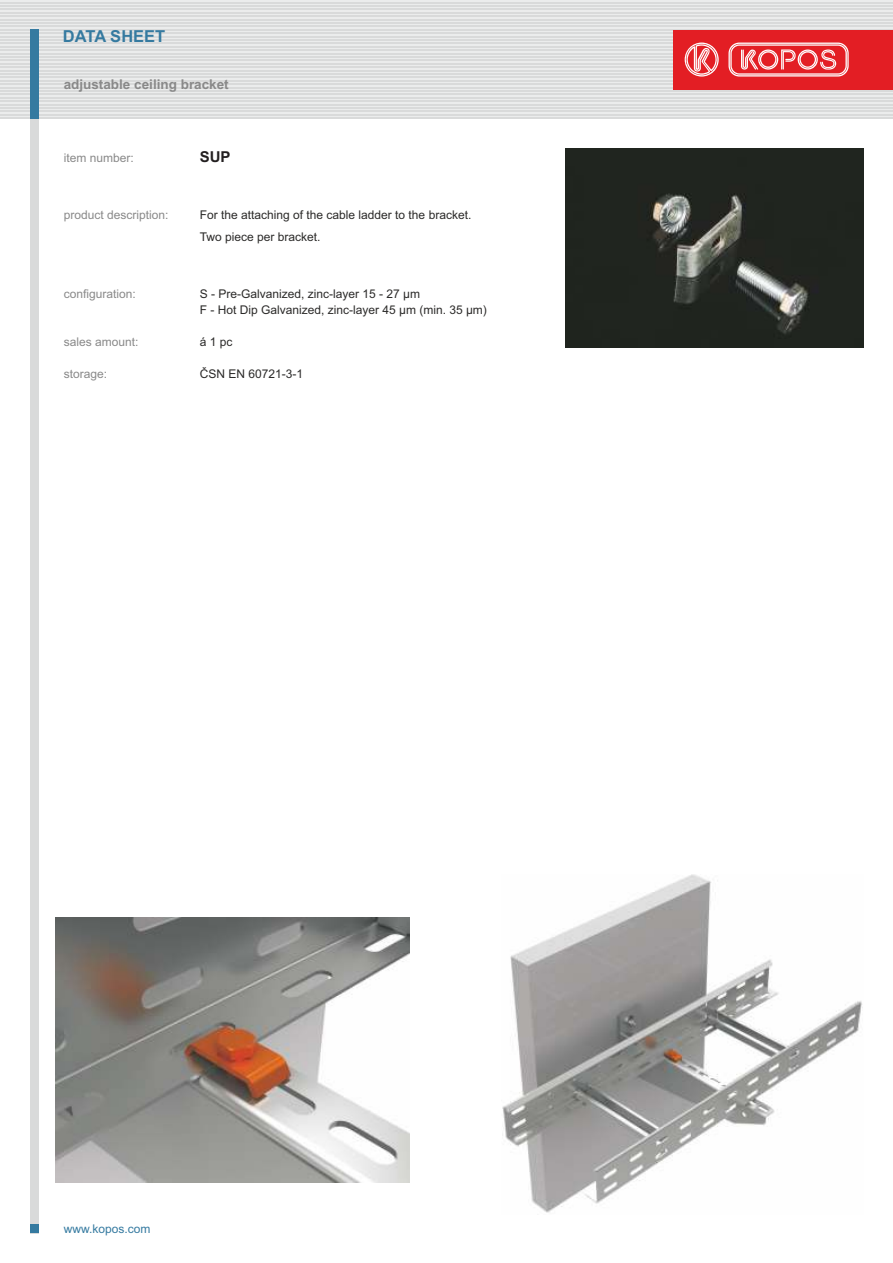
<style>
.page{position:relative;width:893px;height:1263px;background:#fff}
.page>*{position:absolute;margin:0;border:0;box-sizing:border-box;transform-origin:0 0}
.t1{font:700 16.5px "Arial";color:#357aa0}
.t2{font:700 15px "Arial";color:#231f20}
.t3{font:700 13.5px "Arial";color:#898989}
.t4{font:12px/16px "Arial";color:#2b2a29}
.t5{font:12px "Arial";color:#898989}
.t6{font:12px "Arial";color:#357aa0}
</style>
<div class="page">
<img style="left:566px;top:149px;width:297px;height:198px">
<img style="left:502px;top:874px;width:361px;height:339px">
<img style="left:55px;top:917px;width:355px;height:266px">
<svg style="left:0;top:0;width:893px;height:117px;background:#e6e6e7"></svg>
<hr style="left:0;top:2px;width:893px;height:1px;background:#d9dada">
<hr style="left:0;top:5px;width:893px;height:2px;background:#d9dada">
<hr style="left:0;top:9px;width:893px;height:1px;background:#d9dada">
<hr style="left:0;top:12px;width:893px;height:2px;background:#d9dada">
<hr style="left:0;top:15px;width:893px;height:2px;background:#d9dada">
<hr style="left:0;top:19px;width:893px;height:1px;background:#d9dada">
<hr style="left:0;top:22px;width:893px;height:2px;background:#d9dada">
<hr style="left:0;top:26px;width:893px;height:1px;background:#d9dada">
<hr style="left:0;top:29px;width:893px;height:2px;background:#d9dada">
<hr style="left:0;top:32px;width:893px;height:2px;background:#d9dada">
<hr style="left:0;top:36px;width:893px;height:1px;background:#d9dada">
<hr style="left:0;top:39px;width:893px;height:2px;background:#d9dada">
<hr style="left:0;top:43px;width:893px;height:1px;background:#d9dada">
<hr style="left:0;top:46px;width:893px;height:2px;background:#d9dada">
<hr style="left:0;top:49px;width:893px;height:2px;background:#d9dada">
<hr style="left:0;top:53px;width:893px;height:1px;background:#d9dada">
<hr style="left:0;top:56px;width:893px;height:2px;background:#d9dada">
<hr style="left:0;top:60px;width:893px;height:1px;background:#d9dada">
<hr style="left:0;top:63px;width:893px;height:2px;background:#d9dada">
<hr style="left:0;top:66px;width:893px;height:2px;background:#d9dada">
<hr style="left:0;top:70px;width:893px;height:1px;background:#d9dada">
<hr style="left:0;top:73px;width:893px;height:2px;background:#d9dada">
<hr style="left:0;top:77px;width:893px;height:1px;background:#d9dada">
<hr style="left:0;top:80px;width:893px;height:2px;background:#d9dada">
<hr style="left:0;top:83px;width:893px;height:2px;background:#d9dada">
<hr style="left:0;top:87px;width:893px;height:1px;background:#d9dada">
<hr style="left:0;top:90px;width:893px;height:2px;background:#d9dada">
<hr style="left:0;top:94px;width:893px;height:1px;background:#d9dada">
<hr style="left:0;top:97px;width:893px;height:2px;background:#d9dada">
<hr style="left:0;top:100px;width:893px;height:2px;background:#d9dada">
<hr style="left:0;top:104px;width:893px;height:1px;background:#d9dada">
<hr style="left:0;top:107px;width:893px;height:2px;background:#d9dada">
<hr style="left:0;top:111px;width:893px;height:1px;background:#d9dada">
<hr style="left:0;top:114px;width:893px;height:2px;background:#d9dada">
<hr style="left:0;top:117px;width:893px;height:2px;background:#d9dada">
<div style="left:30px;top:30px;width:8px;height:89px;background:#357aa0"></div>
<div style="left:30px;top:119px;width:8px;height:1114px;background:#d9dada"></div>
<div style="left:673px;top:30px;width:220px;height:59px;background:#e31e24"></div>
<svg style="left:728px;top:43px;width:121px;height:34px"></svg>
<svg style="left:684px;top:43px;width:35px;height:34px"></svg>
<div style="left:30px;top:1225px;width:8px;height:8px;background:#357aa0"></div>
<h1 class="t1" style="left:63px;top:30px;width:104px">DATA SHEET</h1>
<p class="t3" style="left:64px;top:79px;width:167px">adjustable ceiling bracket</p>
<p class="t5" style="left:64px;top:154px;width:72px">item number:</p>
<p class="t2" style="left:200px;top:151px;width:32px">SUP</p>
<p class="t5" style="left:64px;top:210px;width:106px">product description:</p>
<p class="t4" style="left:200px;top:204px;width:273px;line-height:22.8px">For the attaching of the cable ladder to the bracket.<br>Two piece per bracket.</p>
<p class="t5" style="left:64px;top:289px;width:74px">configuration:</p>
<p class="t4" style="left:200px;top:287px;width:289px">S - Pre-Galvanized, zinc-layer 15 - 27 µm<br>F - Hot Dip Galvanized, zinc-layer 45 µm (min. 35 µm)</p>
<p class="t5" style="left:64px;top:337px;width:76px">sales amount:</p>
<p class="t4" style="left:200px;top:335px;width:34px">á 1 pc</p>
<p class="t5" style="left:64px;top:369px;width:45px">storage:</p>
<p class="t4" style="left:200px;top:367px;width:105px">ČSN EN 60721-3-1</p>
<p class="t6" style="left:64px;top:1224px;width:88px">www.kopos.com</p>
</div>
